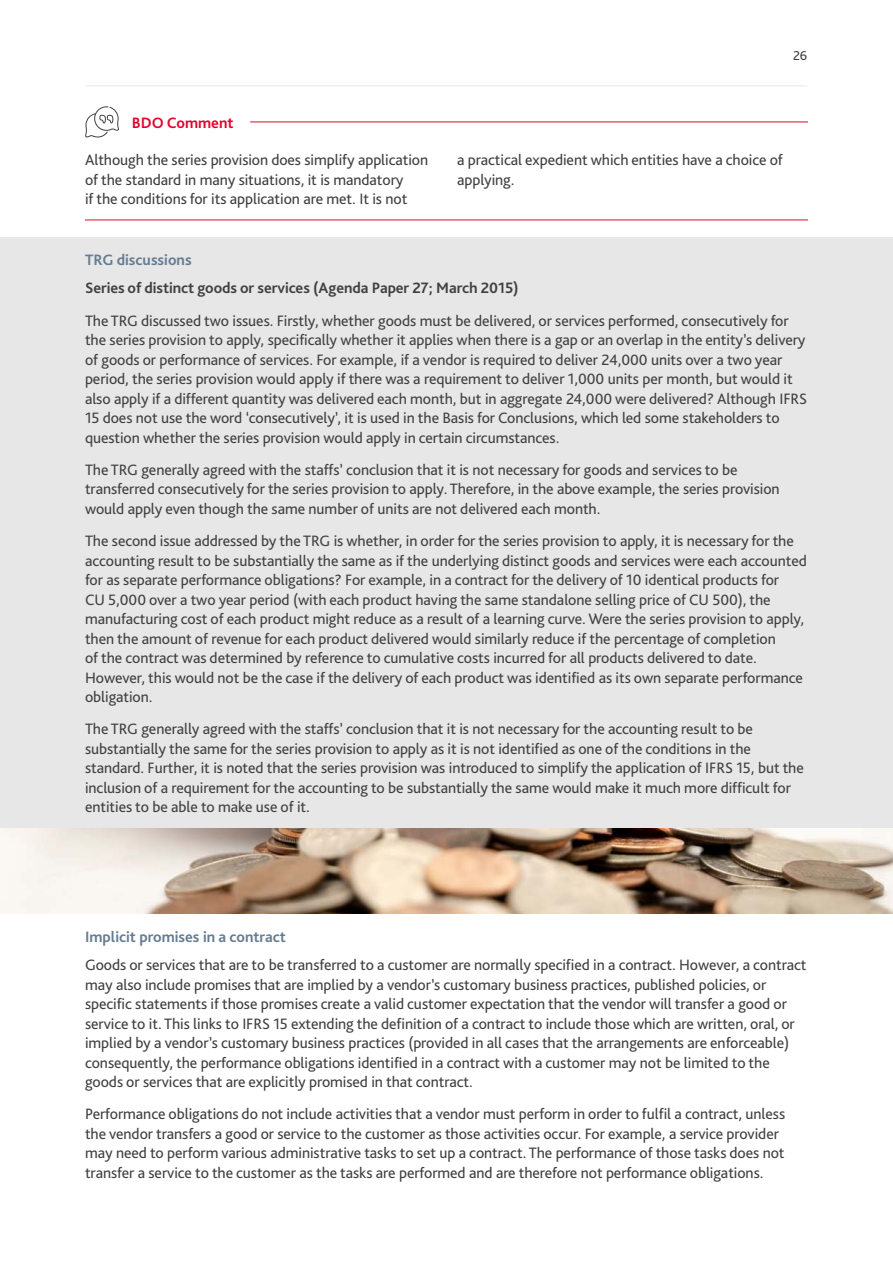
<style>
.page{position:relative;width:893px;height:1263px;background:#fff}
.page>*{position:absolute;margin:0;border:0;box-sizing:border-box;transform-origin:0 0}
.t1{font:15.75px/19.5px "Bliss Pro";letter-spacing:-.005em;color:#404040}
.t2{font:700 15.75px "Bliss Pro";letter-spacing:-.005em;color:#404040}
.t3{font:700 15.75px "Bliss Pro";color:#657c91}
.t4{font:700 15.75px "Bliss Pro";color:#e4032e}
.t5{font:13.5px "Bliss Pro";color:#404040}
</style>
<div class="page">
<img style="left:0;top:828px;width:893px;height:86px">
<div style="left:0;top:237px;width:893px;height:591px;background:#e7e7e7"></div>
<svg style="left:85px;top:106px;width:34px;height:32px"></svg>
<hr style="left:250px;top:122px;width:558px;height:1px;background:#e4032e">
<hr style="left:85px;top:220px;width:723px;height:1px;background:#e4032e">
<hr style="left:86px;top:85px;width:721px;height:1px;background:#e7e7e7">
<p class="t5" style="left:793px;top:47px;width:16px">26</p>
<p class="t4" style="left:132px;top:113px;width:103px">BDO Comment</p>
<p class="t1" style="left:85px;top:150px;width:345px">Although the series provision does simplify application of the standard in many situations, it is mandatory<br>if the conditions for its application are met. It is not</p>
<p class="t1" style="left:457px;top:150px;width:327px">a practical expedient which entities have a choice of applying.</p>
<p class="t3" style="left:85px;top:250px;width:108px">TRG discussions</p>
<p class="t2" style="left:85px;top:278px;width:435px">Series of distinct goods or services (Agenda Paper 27; March 2015)</p>
<p class="t1" style="left:85px;top:310px;width:723px">The TRG discussed two issues. Firstly, whether goods must be delivered, or services performed, consecutively for the series provision to apply, specifically whether it applies when there is a gap or an overlap in the entity’s delivery of goods or performance of services. For example, if a vendor is required to deliver 24,000 units over a two year period, the series provision would apply if there was a requirement to deliver 1,000 units per month, but would it also apply if a different quantity was delivered each month, but in aggregate 24,000 were delivered? Although IFRS 15 does not use the word ‘consecutively’, it is used in the Basis for Conclusions, which led some stakeholders to question whether the series provision would apply in certain circumstances.</p>
<p class="t1" style="left:85px;top:459px;width:696px">The TRG generally agreed with the staffs’ conclusion that it is not necessary for goods and services to be transferred consecutively for the series provision to apply. Therefore, in the above example, the series provision would apply even though the same number of units are not delivered each month.</p>
<p class="t1" style="left:85px;top:531px;width:723px">The second issue addressed by the TRG is whether, in order for the series provision to apply, it is necessary for the accounting result to be substantially the same as if the underlying distinct goods and services were each accounted for as separate performance obligations? For example, in a contract for the delivery of 10 identical products for<br>CU 5,000 over a two year period (with each product having the same standalone selling price of CU 500), the manufacturing cost of each product might reduce as a result of a learning curve. Were the series provision to apply, then the amount of revenue for each product delivered would similarly reduce if the percentage of completion<br>of the contract was determined by reference to cumulative costs incurred for all products delivered to date.<br>However, this would not be the case if the delivery of each product was identified as its own separate performance obligation.</p>
<p class="t1" style="left:85px;top:719px;width:720px">The TRG generally agreed with the staffs’ conclusion that it is not necessary for the accounting result to be substantially the same for the series provision to apply as it is not identified as one of the conditions in the standard. Further, it is noted that the series provision was introduced to simplify the application of IFRS 15, but the inclusion of a requirement for the accounting to be substantially the same would make it much more difficult for entities to be able to make use of it.</p>
<p class="t3" style="left:85px;top:927px;width:202px">Implicit promises in a contract</p>
<p class="t1" style="left:85px;top:955px;width:723px">Goods or services that are to be transferred to a customer are normally specified in a contract. However, a contract may also include promises that are implied by a vendor’s customary business practices, published policies, or specific statements if those promises create a valid customer expectation that the vendor will transfer a good or service to it. This links to IFRS 15 extending the definition of a contract to include those which are written, oral, or implied by a vendor’s customary business practices (provided in all cases that the arrangements are enforceable) consequently, the performance obligations identified in a contract with a customer may not be limited to the goods or services that are explicitly promised in that contract.</p>
<p class="t1" style="left:85px;top:1104px;width:702px">Performance obligations do not include activities that a vendor must perform in order to fulfil a contract, unless the vendor transfers a good or service to the customer as those activities occur. For example, a service provider may need to perform various administrative tasks to set up a contract. The performance of those tasks does not transfer a service to the customer as the tasks are performed and are therefore not performance obligations.</p>
</div>
